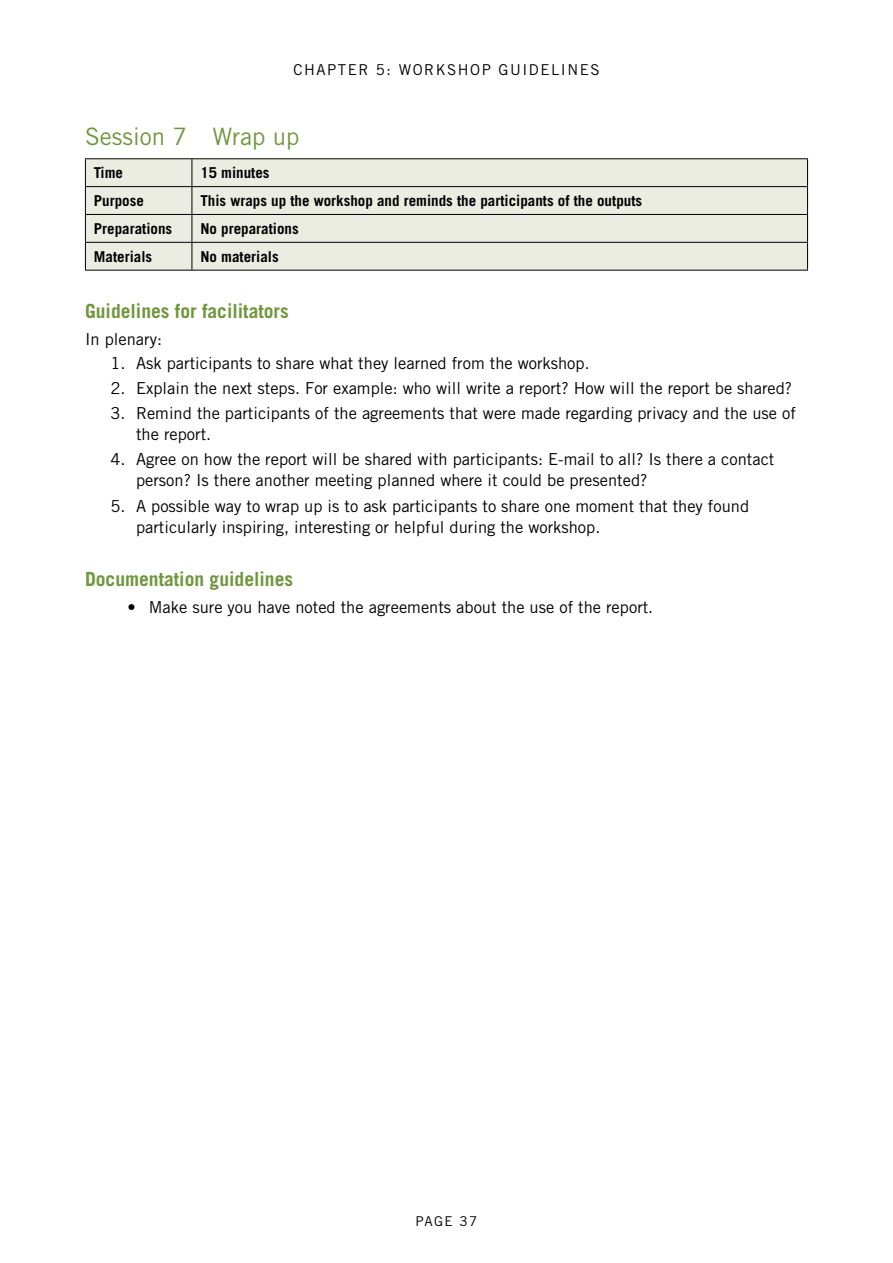
<style>
.page{position:relative;width:893px;height:1263px;background:#fff}
.page>*{position:absolute;margin:0;border:0;box-sizing:border-box;transform-origin:0 0}
.t1{font:24px "Trade Gothic LT Std";color:#70963d}
.t2{font:700 19.5px "Trade Gothic LT Std";color:#70963d}
.t3{font:16.5px/21px "Trade Gothic LT Std";color:#000}
.t4{font:700 15px "Trade Gothic LT Std";color:#000}
.t5{font:15px "Trade Gothic LT Std";letter-spacing:.1em;color:#000}
.t6{font:13.5px "Trade Gothic LT Std";color:#000}
</style>
<div class="page">
<div style="left:86px;top:159px;width:721px;height:111px;background:#ebede2"></div>
<hr style="left:85px;top:186px;width:107px;height:1px;background:#000">
<hr style="left:192px;top:186px;width:616px;height:1px;background:#000">
<hr style="left:85px;top:214px;width:107px;height:1px;background:#000">
<hr style="left:192px;top:214px;width:616px;height:1px;background:#000">
<hr style="left:85px;top:242px;width:107px;height:1px;background:#000">
<hr style="left:192px;top:242px;width:616px;height:1px;background:#000">
<svg style="left:192px;top:159px;width:1px;height:111px"></svg>
<hr style="left:85px;top:158px;width:107px;height:1px;background:#000">
<hr style="left:192px;top:158px;width:616px;height:1px;background:#000">
<svg style="left:85px;top:159px;width:1px;height:111px"></svg>
<svg style="left:807px;top:159px;width:1px;height:111px"></svg>
<hr style="left:85px;top:270px;width:107px;height:1px;background:#000">
<hr style="left:192px;top:270px;width:616px;height:1px;background:#000">
<p class="t5" style="left:293px;top:60px;width:307px">Chapter 5: Workshop guidelines</p>
<h1 class="t1" style="left:85px;top:122px;width:216px">Session 7 Wrap up</h1>
<p class="t4" style="left:94px;top:164px;width:31px">Time</p>
<p class="t4" style="left:200px;top:164px;width:71px">15 minutes</p>
<p class="t4" style="left:94px;top:191px;width:51px">Purpose</p>
<p class="t4" style="left:200px;top:191px;width:443px">This wraps up the workshop and reminds the participants of the outputs</p>
<p class="t4" style="left:94px;top:219px;width:80px">Preparations</p>
<p class="t4" style="left:200px;top:219px;width:100px">No preparations</p>
<p class="t4" style="left:94px;top:247px;width:60px">Materials</p>
<p class="t4" style="left:200px;top:247px;width:80px">No materials</p>
<p class="t2" style="left:85px;top:299px;width:205px">Guidelines for facilitators</p>
<p class="t3" style="left:85px;top:328px;width:78px">In plenary:</p>
<p class="t3" style="left:111px;top:352px;width:481px">1. Ask participants to share what they learned from the workshop.</p>
<p class="t3" style="left:111px;top:377px;width:683px">2. Explain the next steps. For example: who will write a report? How will the report be shared?</p>
<p class="t3" style="left:136px;top:402px;width:661px;text-indent:-26px">3. Remind the participants of the agreements that were made regarding privacy and the use of the report.</p>
<p class="t3" style="left:136px;top:449px;width:640px;text-indent:-26px">4. Agree on how the report will be shared with participants: E-mail to all? Is there a contact person? Is there another meeting planned where it could be presented?</p>
<p class="t3" style="left:136px;top:495px;width:615px;text-indent:-26px">5. A possible way to wrap up is to ask participants to share one moment that they found particularly inspiring, interesting or helpful during the workshop.</p>
<p class="t2" style="left:85px;top:567px;width:210px">Documentation guidelines</p>
<p class="t3" style="left:128px;top:596px;width:527px">• Make sure you have noted the agreements about the use of the report.</p>
<p class="t6" style="left:416px;top:1213px;width:63px">PAge 37</p>
</div>
